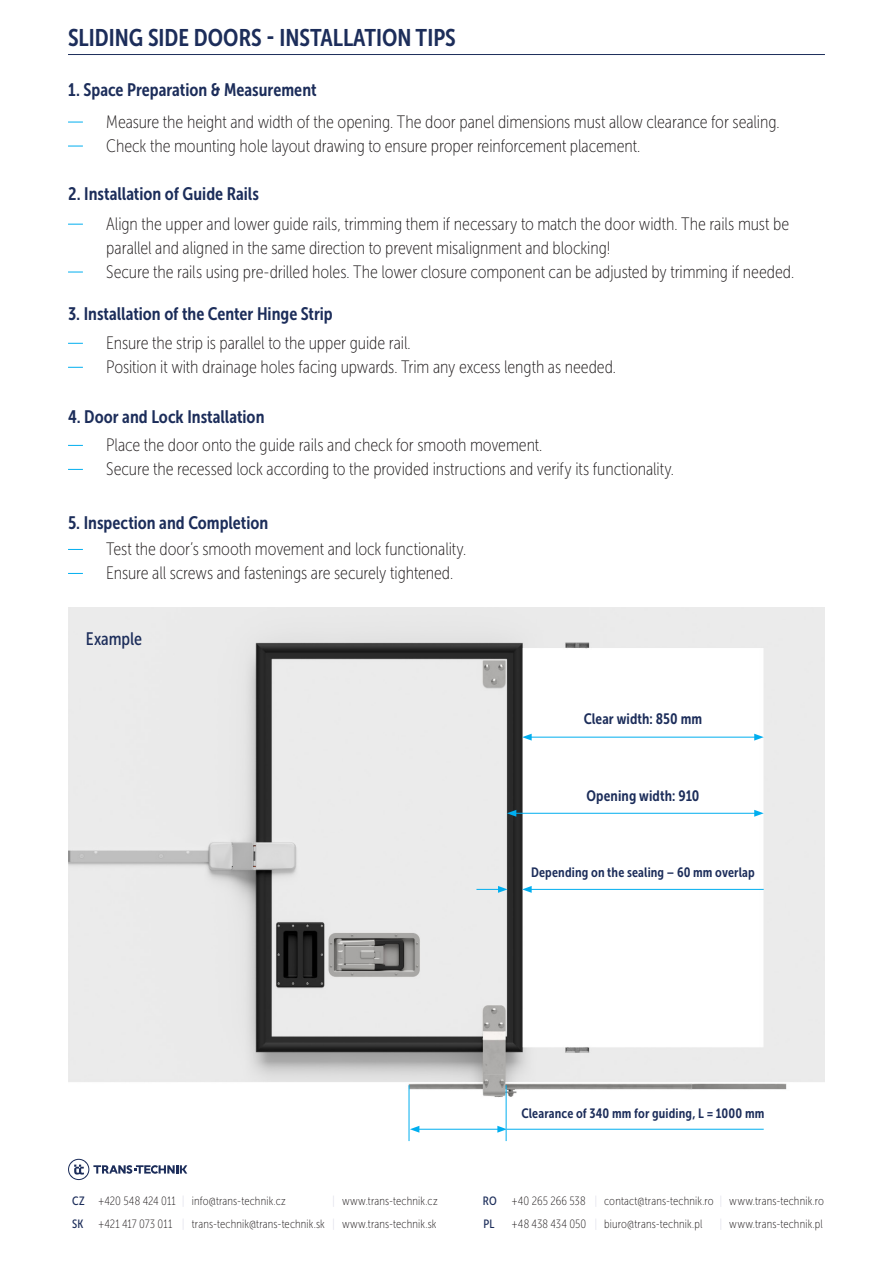
<style>
.page{position:relative;width:893px;height:1263px;background:#fff}
.page>*{position:absolute;margin:0;border:0;box-sizing:border-box;transform-origin:0 0}
.Nadpis_záhlaví{font:24px "Museo Sans Cond 700";color:#1c2d5a}
.t1{font:18px/24px "Museo Sans Cond 100";letter-spacing:-.005em;color:#231f20}
.t2{font:18px "Museo Sans Cond 700";color:#1c2d5a}
.t3{font:18px "Museo Sans Cond 500";color:#1c2d5a}
.t4{font:15px "Museo Sans Cond 700";letter-spacing:.005em;color:#1c2d5a}
.t5{font:13.5px "Museo Sans Cond 700";letter-spacing:.01em;color:#1c2d5a}
.t6{font:12px "Museo Sans Cond 100";letter-spacing:.015em;color:#231f20}
.t7{font:12px "Museo Sans Cond 500";letter-spacing:.01em;color:#1c2d5a}
</style>
<div class="page">
<svg style="left:68px;top:1159px;width:119px;height:21px"></svg>
<hr style="left:68px;top:54px;width:757px;height:1px;background:#1c2d5a">
<svg style="left:68px;top:122px;width:15px;height:1px"></svg>
<svg style="left:68px;top:343px;width:15px;height:1px"></svg>
<svg style="left:68px;top:549px;width:15px;height:1px"></svg>
<svg style="left:68px;top:224px;width:15px;height:1px"></svg>
<svg style="left:68px;top:445px;width:15px;height:1px"></svg>
<svg style="left:68px;top:146px;width:15px;height:1px"></svg>
<svg style="left:68px;top:367px;width:15px;height:1px"></svg>
<svg style="left:68px;top:573px;width:15px;height:1px"></svg>
<svg style="left:68px;top:272px;width:15px;height:1px"></svg>
<svg style="left:68px;top:469px;width:15px;height:1px"></svg>
<img style="left:68px;top:607px;width:757px;height:509px">
<hr style="left:529px;top:737px;width:228px;height:1px;background:#00aeef">
<svg style="left:522px;top:734px;width:10px;height:7px"></svg>
<svg style="left:754px;top:734px;width:10px;height:7px"></svg>
<hr style="left:417px;top:1129px;width:83px;height:1px;background:#00aeef">
<svg style="left:410px;top:1126px;width:9px;height:7px"></svg>
<svg style="left:497px;top:1126px;width:9px;height:7px"></svg>
<hr style="left:514px;top:813px;width:243px;height:1px;background:#00aeef">
<svg style="left:507px;top:810px;width:9px;height:7px"></svg>
<svg style="left:754px;top:810px;width:10px;height:7px"></svg>
<hr style="left:507px;top:1129px;width:257px;height:1px;background:#00aeef">
<hr style="left:529px;top:889px;width:235px;height:1px;background:#00aeef">
<svg style="left:522px;top:886px;width:10px;height:7px"></svg>
<svg style="left:476px;top:886px;width:31px;height:7px"></svg>
<hr style="left:409px;top:1085px;width:1px;height:56px;background:#00aeef">
<hr style="left:506px;top:1085px;width:1px;height:56px;background:#00aeef">
<p class="Nadpis_záhlaví" style="left:68px;top:24px;width:389px">SLIDING SIDE DOORS - INSTALLATION TIPS</p>
<p class="t2" style="left:68px;top:80px;width:250px">1. Space Preparation &amp; Measurement</p>
<p class="t1" style="left:106px;top:110px;width:675px">Measure the height and width of the opening. The door panel dimensions must allow clearance for sealing.</p>
<p class="t1" style="left:106px;top:134px;width:535px">Check the mounting hole layout drawing to ensure proper reinforcement placement.</p>
<p class="t2" style="left:68px;top:183px;width:193px">2. Installation of Guide Rails</p>
<p class="t1" style="left:106px;top:212px;width:684px">Align the upper and lower guide rails, trimming them if necessary to match the door width. The rails must be parallel and aligned in the same direction to prevent misalignment and blocking!</p>
<p class="t1" style="left:106px;top:260px;width:689px">Secure the rails using pre-drilled holes. The lower closure component can be adjusted by trimming if needed.</p>
<p class="t2" style="left:68px;top:304px;width:266px">3. Installation of the Center Hinge Strip</p>
<p class="t1" style="left:106px;top:331px;width:306px">Ensure the strip is parallel to the upper guide rail.</p>
<p class="t1" style="left:106px;top:355px;width:511px">Position it with drainage holes facing upwards. Trim any excess length as needed.</p>
<p class="t2" style="left:68px;top:407px;width:198px">4. Door and Lock Installation</p>
<p class="t1" style="left:106px;top:433px;width:438px">Place the door onto the guide rails and check for smooth movement.</p>
<p class="t1" style="left:106px;top:457px;width:569px">Secure the recessed lock according to the provided instructions and verify its functionality.</p>
<p class="t2" style="left:68px;top:512px;width:202px">5. Inspection and Completion</p>
<p class="t1" style="left:106px;top:537px;width:361px">Test the door’s smooth movement and lock functionality.</p>
<p class="t1" style="left:106px;top:561px;width:348px">Ensure all screws and fastenings are securely tightened.</p>
<p class="t3" style="left:86px;top:629px;width:58px">Example</p>
<p class="t4" style="left:584px;top:711px;width:120px">Clear width: 850 mm</p>
<p class="t4" style="left:586px;top:788px;width:114px">Opening width: 910</p>
<p class="t5" style="left:531px;top:865px;width:225px">Depending on the sealing – 60 mm overlap</p>
<p class="t5" style="left:521px;top:1105px;width:245px">Clearance of 340 mm for guiding, L = 1000 mm</p>
<p class="t7" style="left:72px;top:1194px;width:14px">CZ</p>
<p class="t7" style="left:483px;top:1194px;width:15px">RO</p>
<p class="t7" style="left:72px;top:1217px;width:13px">SK</p>
<p class="t7" style="left:484px;top:1217px;width:12px">PL</p>
<p class="t6" style="left:98px;top:1194px;width:79px">+420 548 424 011</p>
<p class="t6" style="left:512px;top:1194px;width:75px">+40 265 266 538</p>
<p class="t6" style="left:98px;top:1217px;width:75px">+421 417 073 011</p>
<p class="t6" style="left:512px;top:1217px;width:76px">+48 438 434 050</p>
<p class="t6" style="left:192px;top:1194px;width:95px">info@trans-technik.cz</p>
<p class="t6" style="left:604px;top:1194px;width:111px">contact@trans-technik.ro</p>
<p class="t6" style="left:192px;top:1217px;width:135px">trans-technik@trans-technik.sk</p>
<p class="t6" style="left:604px;top:1217px;width:100px">biuro@trans-technik.pl</p>
<p class="t6" style="left:342px;top:1194px;width:97px">www.trans-technik.cz</p>
<p class="t6" style="left:729px;top:1194px;width:96px">www.trans-technik.ro</p>
<p class="t6" style="left:342px;top:1217px;width:96px">www.trans-technik.sk</p>
<p class="t6" style="left:729px;top:1217px;width:95px">www.trans-technik.pl</p>
</div>
